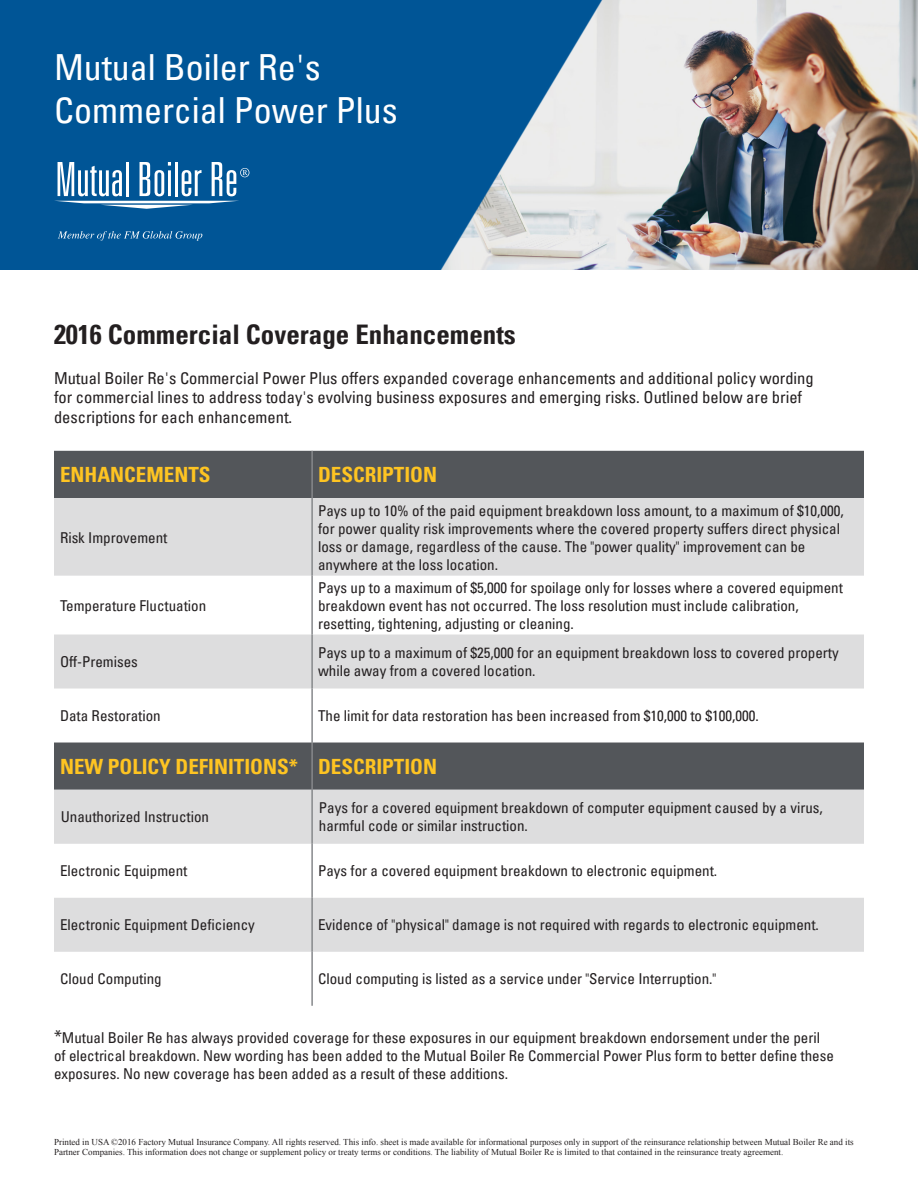
<style>
.page{position:relative;width:918px;height:1188px;background:#fff}
.page>*{position:absolute;margin:0;border:0;box-sizing:border-box;transform-origin:0 0}
.t1{font:condensed 36px "Univers LT Pro";color:#fff}
.t2{font:700 condensed 27px "Univers LT Pro";color:#231f20}
.t3{font:700 condensed 21px "Univers LT Pro";color:#fec422}
.t4{font:condensed 16.5px/19.8px "Univers LT Pro";color:#231f20}
.t5{font:condensed 15px/18px "Univers LT Pro";color:#231f20}
.t6{font:9px/10.8px "Times New Roman";color:#231f20}
.s1{font-size:18px}
</style>
<div class="page">
<img style="left:0;top:0;width:913px;height:270px">
<svg style="left:58px;top:231px;width:144px;height:10px"></svg>
<svg style="left:54px;top:162px;width:195px;height:47px"></svg>
<div style="left:54px;top:451px;width:810px;height:47px;background:#53565a"></div>
<svg style="left:54px;top:498px;width:810px;height:454px;fill:#ddddde"></svg>
<hr style="left:311px;top:451px;width:2px;height:47px;background:#86888b">
<hr style="left:311px;top:498px;width:2px;height:78px;background:#86888b">
<hr style="left:311px;top:576px;width:2px;height:59px;background:#86888b">
<hr style="left:311px;top:635px;width:2px;height:54px;background:#86888b">
<hr style="left:311px;top:689px;width:2px;height:54px;background:#86888b">
<hr style="left:311px;top:743px;width:2px;height:47px;background:#86888b">
<hr style="left:311px;top:790px;width:2px;height:54px;background:#86888b">
<hr style="left:311px;top:844px;width:2px;height:54px;background:#86888b">
<hr style="left:311px;top:898px;width:2px;height:54px;background:#86888b">
<hr style="left:311px;top:952px;width:2px;height:54px;background:#86888b">
<p class="t1" style="left:54px;top:44px;width:268px">Mutual Boiler Re's</p>
<p class="t1" style="left:54px;top:88px;width:345px">Commercial Power Plus</p>
<p class="t2" style="left:54px;top:317px;width:463px">2016 Commercial Coverage Enhancements</p>
<p class="t4" style="left:54px;top:367px;width:761px">Mutual Boiler Re's Commercial Power Plus offers expanded coverage enhancements and additional policy wording for commercial lines to address today's evolving business exposures and emerging risks. Outlined below are brief descriptions for each enhancement.</p>
<p class="t3" style="left:60px;top:462px;width:152px">ENHANCEMENTS</p>
<p class="t3" style="left:318px;top:462px;width:121px">DESCRIPTION</p>
<p class="t5" style="left:60px;top:528px;width:109px">Risk Improvement</p>
<p class="t5" style="left:60px;top:596px;width:148px">Temperature Fluctuation</p>
<p class="t5" style="left:318px;top:501px;width:527px">Pays up to 10% of the paid equipment breakdown loss amount, to a maximum of $10,000, for power quality risk improvements where the covered property suffers direct physical loss or damage, regardless of the cause. The "power quality" improvement can be anywhere at the loss location.</p>
<p class="t5" style="left:318px;top:578px;width:526px">Pays up to a maximum of $5,000 for spoilage only for losses where a covered equipment breakdown event has not occurred. The loss resolution must include calibration, resetting, tightening, adjusting or cleaning.</p>
<p class="t5" style="left:60px;top:652px;width:79px">Off-Premises</p>
<p class="t5" style="left:318px;top:643px;width:522px">Pays up to a maximum of $25,000 for an equipment breakdown loss to covered property while away from a covered location.</p>
<p class="t5" style="left:60px;top:706px;width:102px">Data Restoration</p>
<p class="t5" style="left:318px;top:706px;width:442px">The limit for data restoration has been increased from $10,000 to $100,000.</p>
<p class="t3" style="left:60px;top:753px;width:240px">NEW POLICY DEFINITIONS*</p>
<p class="t3" style="left:318px;top:753px;width:121px">DESCRIPTION</p>
<p class="t5" style="left:61px;top:807px;width:150px">Unauthorized Instruction</p>
<p class="t5" style="left:319px;top:798px;width:506px">Pays for a covered equipment breakdown of computer equipment caused by a virus, harmful code or similar instruction.</p>
<p class="t5" style="left:60px;top:861px;width:129px">Electronic Equipment</p>
<p class="t5" style="left:318px;top:861px;width:401px">Pays for a covered equipment breakdown to electronic equipment.</p>
<p class="t5" style="left:60px;top:915px;width:196px">Electronic Equipment Deficiency</p>
<p class="t5" style="left:318px;top:915px;width:502px">Evidence of "physical" damage is not required with regards to electronic equipment.</p>
<p class="t5" style="left:60px;top:969px;width:103px">Cloud Computing</p>
<p class="t5" style="left:318px;top:969px;width:400px">Cloud computing is listed as a service under "Service Interruption."</p>
<p class="t5" style="left:54px;top:1028px;width:781px"><span class="s1">*</span>Mutual Boiler Re has always provided coverage for these exposures in our equipment breakdown endorsement under the peril of electrical breakdown. New wording has been added to the Mutual Boiler Re Commercial Power Plus form to better define these exposures. No new coverage has been added as a result of these additions.</p>
<p class="t6" style="left:54px;top:1136px;width:801px">Printed in USA ©2016 Factory Mutual Insurance Company. All rights reserved. This info. sheet is made available for informational purposes only in support of the reinsurance relationship between Mutual Boiler Re and its<br>Partner Companies. This information does not change or supplement policy or treaty terms or conditions. The liability of Mutual Boiler Re is limited to that contained in the reinsurance treaty agreement.</p>
</div>
